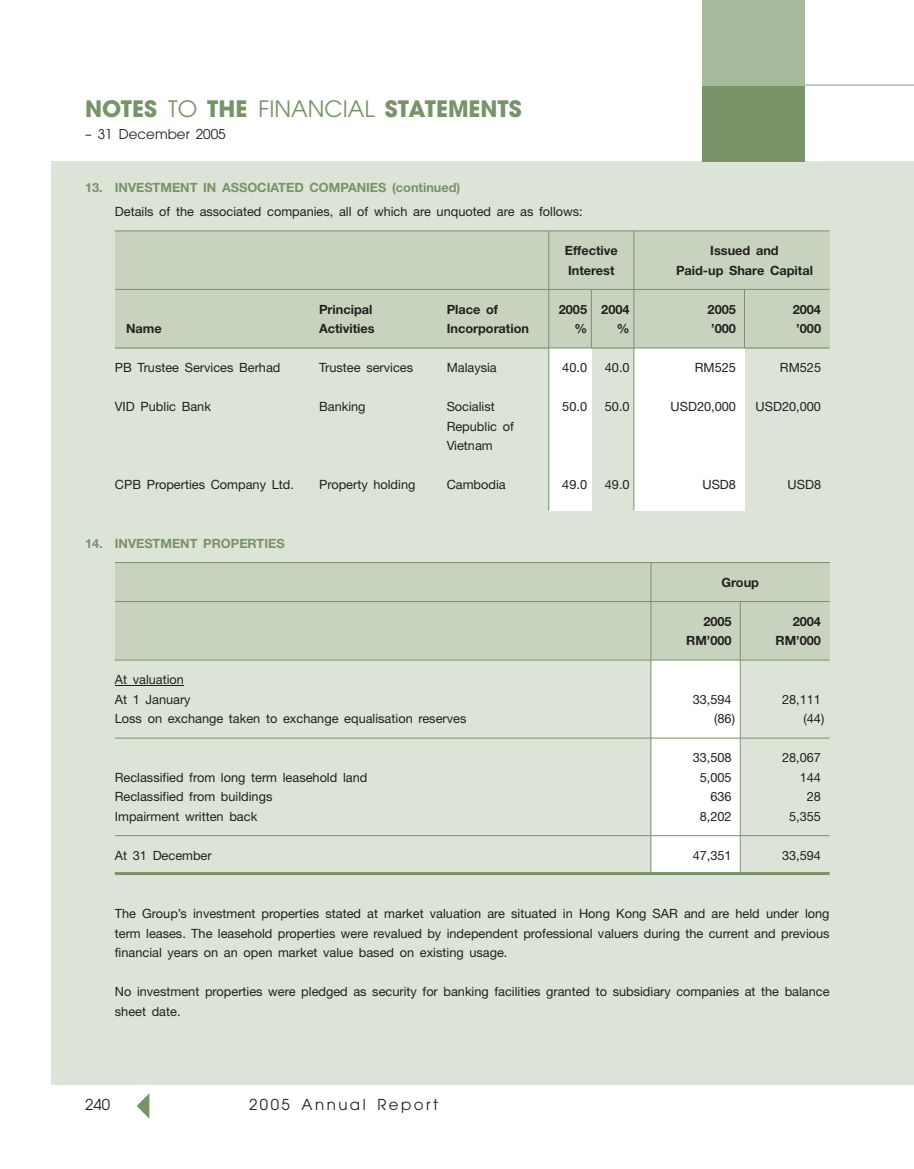
<style>
.page{position:relative;width:914px;height:1169px;background:#fff}
.page>*{position:absolute;margin:0;border:0;box-sizing:border-box;transform-origin:0 0}
.t1{font:700 22.5px "Avant Garde";color:#789368}
.t2{font:15px "Avant Garde";letter-spacing:.165em;color:#231f1f}
.t3{font:13.5px "Avant Garde";color:#231f1f}
.t4{font:12.75px/19.5px "Helvetica Neue";color:#231f1f}
.t5{font:700 12.75px "Helvetica Neue";color:#231f1f}
.t6{font:700 12.75px "Helvetica Neue";color:#789368}
.s1{font-weight:400}
</style>
<div class="page">
<div style="left:51px;top:162px;width:863px;height:922px;background:#dce4d7"></div>
<div style="left:115px;top:231px;width:714px;height:117px;background:#c7d3bf"></div>
<div style="left:115px;top:562px;width:714px;height:98px;background:#c7d3bf"></div>
<div style="left:651px;top:660px;width:89px;height:213px;background:#fff"></div>
<hr style="left:804px;top:85px;width:110px;height:1px;background:#939497">
<div style="left:702px;top:85px;width:102px;height:77px;background:#789368"></div>
<div style="left:702px;top:0;width:102px;height:85px;background:#a7ba9c"></div>
<svg style="left:137px;top:1093px;width:12px;height:25px"></svg>
<hr style="left:739px;top:602px;width:1px;height:271px;background:#789368">
<hr style="left:650px;top:562px;width:1px;height:311px;background:#789368">
<hr style="left:744px;top:289px;width:1px;height:221px;background:#789368">
<hr style="left:591px;top:289px;width:1px;height:221px;background:#789368">
<div style="left:549px;top:348px;width:42px;height:162px;background:#fff"></div>
<hr style="left:548px;top:231px;width:1px;height:279px;background:#789368">
<div style="left:634px;top:348px;width:110px;height:162px;background:#fff"></div>
<hr style="left:115px;top:230px;width:714px;height:1px;background:#789368">
<hr style="left:115px;top:289px;width:714px;height:1px;background:#789368">
<hr style="left:115px;top:347px;width:714px;height:1px;background:#789368">
<hr style="left:115px;top:562px;width:714px;height:1px;background:#789368">
<hr style="left:115px;top:601px;width:714px;height:1px;background:#789368">
<hr style="left:115px;top:659px;width:714px;height:1px;background:#789368">
<hr style="left:115px;top:685px;width:69px;height:1px;background:#231f1f">
<hr style="left:115px;top:737px;width:714px;height:1px;background:#789368">
<hr style="left:115px;top:835px;width:714px;height:1px;background:#789368">
<hr style="left:115px;top:872px;width:714px;height:3px;background:#789368">
<hr style="left:633px;top:231px;width:1px;height:279px;background:#789368">
<h1 class="t1" style="left:85px;top:100px;width:438px">NOTES <span class="s1">TO</span> THE <span class="s1">FINANCIAL</span> STATEMENTS</h1>
<p class="t3" style="left:85px;top:129px;width:142px">– 31 December 2005</p>
<p class="t6" style="left:85px;top:183px;width:377px">13. INVESTMENT IN ASSOCIATED COMPANIES (continued)</p>
<p class="t4" style="left:115px;top:203px;width:469px">Details of the associated companies, all of which are unquoted are as follows:</p>
<p class="t5" style="left:565px;top:246px;width:54px">Effective</p>
<p class="t5" style="left:710px;top:246px;width:70px">Issued and</p>
<p class="t5" style="left:568px;top:265px;width:48px">Interest</p>
<p class="t5" style="left:676px;top:265px;width:138px">Paid-up Share Capital</p>
<p class="t5" style="left:319px;top:304px;width:55px">Principal</p>
<p class="t5" style="left:446px;top:304px;width:53px">Place of</p>
<p class="t5" style="left:558px;top:304px;width:72px">2005 2004</p>
<p class="t5" style="left:707px;top:304px;width:30px">2005</p>
<p class="t5" style="left:792px;top:304px;width:30px">2004</p>
<p class="t5" style="left:126px;top:324px;width:37px">Name</p>
<p class="t5" style="left:319px;top:324px;width:57px">Activities</p>
<p class="t5" style="left:446px;top:324px;width:84px">Incorporation</p>
<p class="t5" style="left:574px;top:324px;width:14px">%</p>
<p class="t5" style="left:617px;top:324px;width:14px">%</p>
<p class="t5" style="left:711px;top:324px;width:26px">’000</p>
<p class="t5" style="left:796px;top:324px;width:26px">’000</p>
<p class="t4" style="left:115px;top:359px;width:167px">PB Trustee Services Berhad</p>
<p class="t4" style="left:319px;top:359px;width:95px">Trustee services</p>
<p class="t4" style="left:446px;top:359px;width:52px">Malaysia</p>
<p class="t4" style="left:562px;top:359px;width:26px">40.0</p>
<p class="t4" style="left:604px;top:359px;width:26px">40.0</p>
<p class="t4" style="left:695px;top:359px;width:43px">RM525</p>
<p class="t4" style="left:780px;top:359px;width:43px">RM525</p>
<p class="t4" style="left:115px;top:398px;width:98px">VID Public Bank</p>
<p class="t4" style="left:319px;top:398px;width:48px">Banking</p>
<p class="t4" style="left:446px;top:398px;width:50px">Socialist</p>
<p class="t4" style="left:562px;top:398px;width:26px">50.0</p>
<p class="t4" style="left:604px;top:398px;width:26px">50.0</p>
<p class="t4" style="left:670px;top:398px;width:67px">USD20,000</p>
<p class="t4" style="left:755px;top:398px;width:67px">USD20,000</p>
<p class="t4" style="left:446px;top:417px;width:69px">Republic of<br>Vietnam</p>
<p class="t4" style="left:115px;top:476px;width:180px">CPB Properties Company Ltd.</p>
<p class="t4" style="left:319px;top:476px;width:98px">Property holding</p>
<p class="t4" style="left:446px;top:476px;width:61px">Cambodia</p>
<p class="t4" style="left:562px;top:476px;width:26px">49.0</p>
<p class="t4" style="left:605px;top:476px;width:26px">49.0</p>
<p class="t4" style="left:702px;top:476px;width:35px">USD8</p>
<p class="t4" style="left:787px;top:476px;width:35px">USD8</p>
<p class="t6" style="left:85px;top:538px;width:201px">14. INVESTMENT PROPERTIES</p>
<p class="t4" style="left:115px;top:671px;width:77px">At valuation<br>At 1 January</p>
<p class="t5" style="left:721px;top:577px;width:39px">Group</p>
<p class="t5" style="left:703px;top:616px;width:30px">2005</p>
<p class="t5" style="left:792px;top:616px;width:30px">2004</p>
<p class="t5" style="left:686px;top:636px;width:47px">RM’000</p>
<p class="t5" style="left:775px;top:636px;width:47px">RM’000</p>
<p class="t4" style="left:692px;top:690px;width:40px">33,594</p>
<p class="t4" style="left:782px;top:690px;width:40px">28,111</p>
<p class="t4" style="left:115px;top:710px;width:353px">Loss on exchange taken to exchange equalisation reserves</p>
<p class="t4" style="left:714px;top:710px;width:22px">(86)</p>
<p class="t4" style="left:803px;top:710px;width:22px">(44)</p>
<p class="t4" style="left:692px;top:749px;width:40px">33,508</p>
<p class="t4" style="left:782px;top:749px;width:40px">28,067</p>
<p class="t4" style="left:115px;top:768px;width:254px">Reclassified from long term leasehold land</p>
<p class="t4" style="left:699px;top:768px;width:33px">5,005</p>
<p class="t4" style="left:799px;top:768px;width:23px">144</p>
<p class="t4" style="left:115px;top:788px;width:159px">Reclassified from buildings</p>
<p class="t4" style="left:710px;top:788px;width:23px">636</p>
<p class="t4" style="left:806px;top:788px;width:16px">28</p>
<p class="t4" style="left:115px;top:807px;width:144px">Impairment written back</p>
<p class="t4" style="left:699px;top:807px;width:33px">8,202</p>
<p class="t4" style="left:789px;top:807px;width:33px">5,355</p>
<p class="t4" style="left:115px;top:846px;width:98px">At 31 December</p>
<p class="t4" style="left:692px;top:846px;width:40px">47,351</p>
<p class="t4" style="left:782px;top:846px;width:40px">33,594</p>
<p class="t4" style="left:115px;top:905px;width:716px;text-align:justify">The Group’s investment properties stated at market valuation are situated in Hong Kong SAR and are held under long term leases. The leasehold properties were revalued by independent professional valuers during the current and previous financial years on an open market value based on existing usage.</p>
<p class="t4" style="left:115px;top:983px;width:716px">No investment properties were pledged as security for banking facilities granted to subsidiary companies at the balance sheet date.</p>
<p class="t2" style="left:85px;top:1099px;width:26px">240</p>
<p class="t2" style="left:249px;top:1099px;width:191px">2005 Annual Report</p>
</div>
